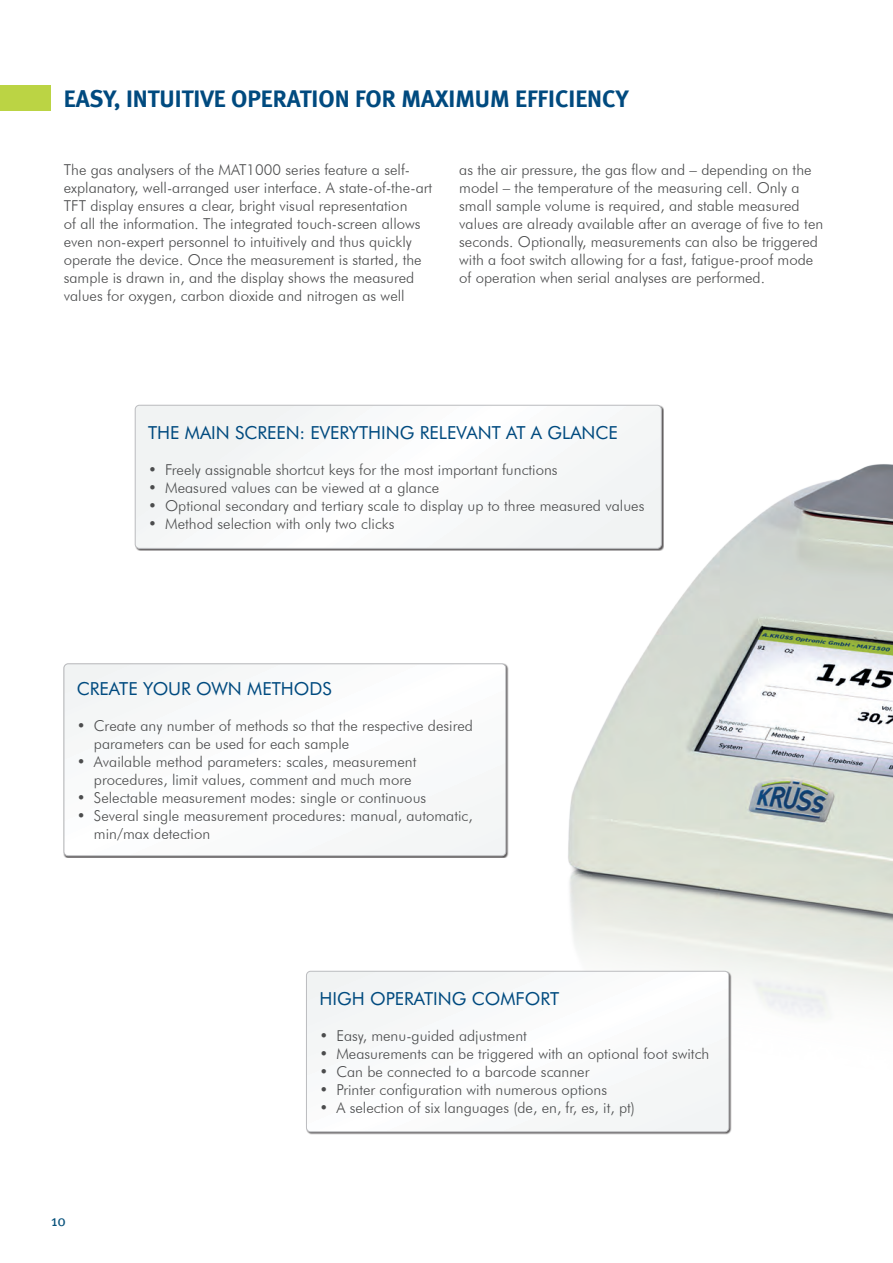
<style>
.page{position:relative;width:893px;height:1263px;background:#fff}
.page>*{position:absolute;margin:0;border:0;box-sizing:border-box;transform-origin:0 0}
.t1{font:24px "Meta Bold LF";color:#004a7f}
.t2{font:18px "Futura BT";color:#004a7f}
.t3{font:300 15px/18px "Futura BT";color:#4b4c4d}
.t4{font:15px "Meta";color:#08527c}
</style>
<div class="page">
<img style="left:537px;top:404px;width:356px;height:731px">
<div style="left:135px;top:405px;width:526px;height:143px;background:#f6f7f7"></div>
<div style="left:135px;top:405px;width:526px;height:144px;border:1px solid #bcbdc0;border-radius:4px"></div>
<div style="left:63px;top:663px;width:445px;height:195px;background:#797778"></div>
<div style="left:64px;top:664px;width:442px;height:192px;background:#f9fafa"></div>
<div style="left:64px;top:664px;width:442px;height:192px;border:1px solid #bcbdc0;border-radius:4px"></div>
<svg style="left:306px;top:971px;width:423px;height:161px"></svg>
<div style="left:306px;top:971px;width:423px;height:161px;border:1px solid #bcbdc0;border-radius:4px"></div>
<div style="left:0;top:85px;width:51px;height:26px;background:#bbd444"></div>
<h1 class="t1" style="left:64px;top:85px;width:566px">EASY, INTUITIVE OPERATION FOR MAXIMUM EFFICIENCY</h1>
<p class="t3" style="left:64px;top:161px;width:370px">The gas analysers of the MAT1000 series feature a self&shy;explanatory, well-arranged user interface. A state-of-the-art TFT display ensures a clear, bright visual representation<br>of all the information. The integrated touch-screen allows even non-expert personnel to intuitively and thus quickly operate the device. Once the measurement is started, the sample is drawn in, and the display shows the measured values for oxygen, carbon dioxide and nitrogen as well</p>
<p class="t3" style="left:459px;top:161px;width:365px">as the air pressure, the gas flow and – depending on the model – the temperature of the measuring cell. Only a small sample volume is required, and stable measured values are already available after an average of five to ten seconds. Optionally, measurements can also be triggered with a foot switch allowing for a fast, fatigue-proof mode of operation when serial analyses are performed.</p>
<p class="t2" style="left:148px;top:421px;width:471px">THE MAIN SCREEN: EVERYTHING RELEVANT AT A GLANCE</p>
<p class="t3" style="left:148px;top:460px;width:411px">• Freely assignable shortcut keys for the most important functions</p>
<p class="t3" style="left:148px;top:478px;width:293px">• Measured values can be viewed at a glance</p>
<p class="t3" style="left:148px;top:496px;width:498px">• Optional secondary and tertiary scale to display up to three measured values</p>
<p class="t3" style="left:148px;top:514px;width:248px">• Method selection with only two clicks</p>
<p class="t2" style="left:77px;top:677px;width:256px">CREATE YOUR OWN METHODS</p>
<p class="t3" style="left:94px;top:716px;width:381px;text-indent:-17px">• Create any number of methods so that the respective desired parameters can be used for each sample</p>
<p class="t3" style="left:94px;top:752px;width:324px;text-indent:-17px">• Available method parameters: scales, measurement procedures, limit values, comment and much more</p>
<p class="t3" style="left:77px;top:788px;width:351px">• Selectable measurement modes: single or continuous</p>
<p class="t3" style="left:94px;top:806px;width:380px;text-indent:-17px">• Several single measurement procedures: manual, automatic, min/max detection</p>
<p class="t4" style="left:51px;top:1212px;width:16px">10</p>
<p class="t2" style="left:319px;top:986px;width:241px">HIGH OPERATING COMFORT</p>
<p class="t3" style="left:319px;top:1026px;width:209px">• Easy, menu-guided adjustment</p>
<p class="t3" style="left:319px;top:1044px;width:391px">• Measurements can be triggered with an optional foot switch</p>
<p class="t3" style="left:319px;top:1062px;width:272px">• Can be connected to a barcode scanner</p>
<p class="t3" style="left:319px;top:1080px;width:289px">• Printer configuration with numerous options</p>
<p class="t3" style="left:319px;top:1098px;width:317px">• A selection of six languages (de, en, fr, es, it, pt)</p>
</div>
